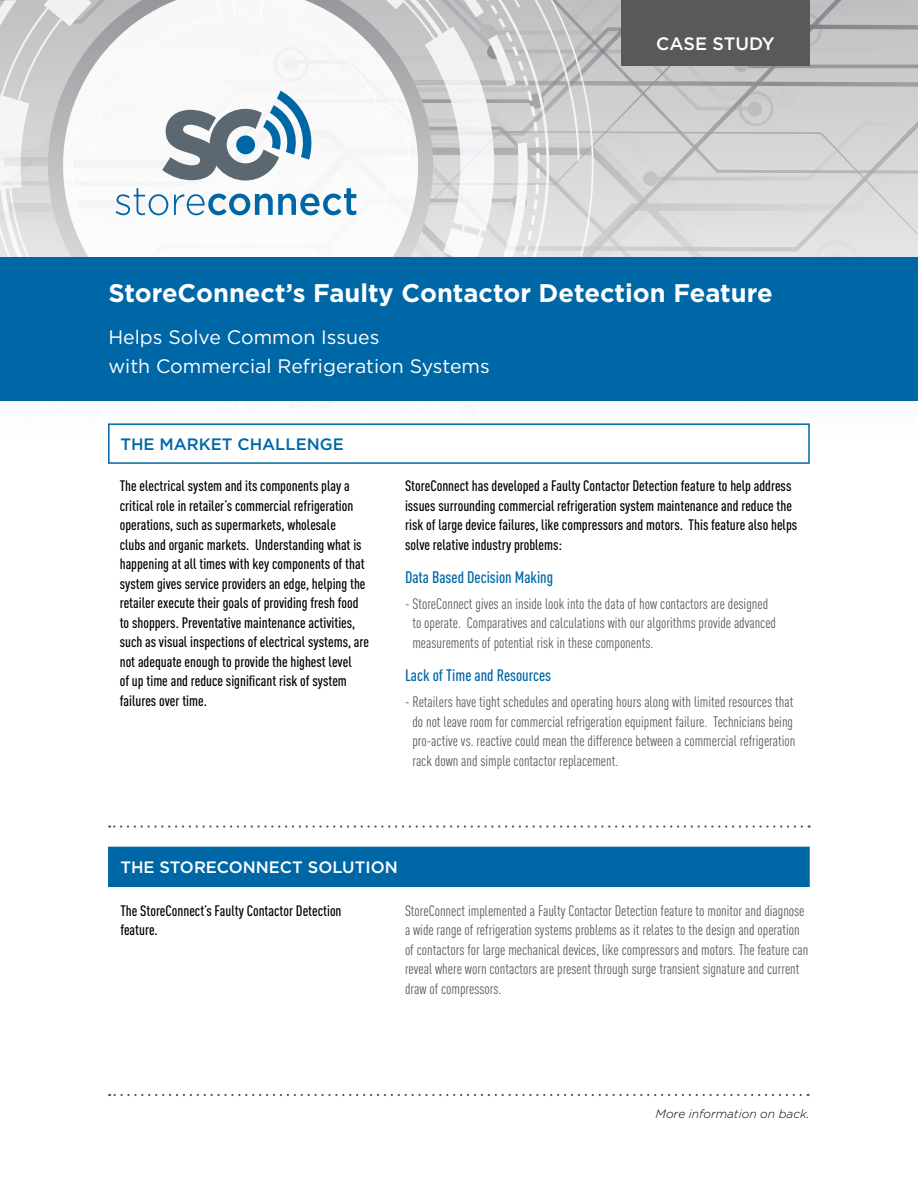
<style>
.page{position:relative;width:918px;height:1188px;background:#fff}
.page>*{position:absolute;margin:0;border:0;box-sizing:border-box;transform-origin:0 0}
.t1{font:700 25.5px "Gotham";color:#fff}
.t2{font:19.5px/28.5px "Gotham";color:#fff}
.t3{font:500 18px "Gotham";color:#fff}
.t4{font:500 condensed 16.5px "DINOT";color:#0067a6}
.t5{font:500 16.5px "Gotham";color:#fff}
.t6{font:500 16.5px "Gotham";color:#0067a6}
.t7{font:500 condensed 15px/19.5px "DINOT";color:#000}
.t8{font:condensed 15px/19.5px "DINOT";color:#58595b}
.t9{font:italic 300 12px "Gotham";color:#000}
</style>
<div class="page">
<svg style="left:594px;top:185px;width:324px;height:73px;background:#d8dadc"></svg>
<svg style="left:0;top:181px;width:580px;height:77px;fill:#f5f5f5"></svg>
<svg style="left:10px;top:188px;width:557px;height:70px"></svg>
<svg style="left:0;top:0;width:918px;height:181px"></svg>
<div style="left:0;top:258px;width:918px;height:143px;background:#0067a6"></div>
<div style="left:108px;top:423px;width:702px;height:41px;background:#fff;border:2px solid #0067a6"></div>
<div style="left:108px;top:847px;width:702px;height:40px;background:#0067a6"></div>
<svg style="left:109px;top:825px;width:693px;height:3px"></svg>
<svg style="left:109px;top:1094px;width:692px;height:2px"></svg>
<div style="left:621px;top:0;width:189px;height:66px;background:#58595b"></div>
<p class="t3" style="left:656px;top:33px;width:120px">CASE STUDY</p>
<h1 class="t1" style="left:108px;top:278px;width:666px">StoreConnect’s Faulty Contactor Detection Feature</h1>
<h2 class="t2" style="left:108px;top:323px;width:383px">Helps Solve Common Issues<br>with Commercial Refrigeration Systems</h2>
<p class="t6" style="left:120px;top:434px;width:225px">THE MARKET CHALLENGE</p>
<p class="t7" style="left:120px;top:476px;width:251px">The electrical system and its components play a critical role in retailer’s commercial refrigeration operations, such as supermarkets, wholesale<br>clubs and organic markets. Understanding what is happening at all times with key components of that system gives service providers an edge, helping the retailer execute their goals of providing fresh food to shoppers. Preventative maintenance activities, such as visual inspections of electrical systems, are not adequate enough to provide the highest level<br>of up time and reduce significant risk of system failures over time.</p>
<p class="t7" style="left:405px;top:476px;width:394px">StoreConnect has developed a Faulty Contactor Detection feature to help address issues surrounding commercial refrigeration system maintenance and reduce the risk of large device failures, like compressors and motors. This feature also helps solve relative industry problems:</p>
<p class="t4" style="left:405px;top:567px;width:150px">Data Based Decision Making</p>
<p class="t8" style="left:412px;top:594px;width:365px;text-indent:-7px">- StoreConnect gives an inside look into the data of how contactors are designed to operate. Comparatives and calculations with our algorithms provide advanced measurements of potential risk in these components.</p>
<p class="t4" style="left:405px;top:665px;width:148px">Lack of Time and Resources</p>
<p class="t8" style="left:412px;top:692px;width:385px;text-indent:-7px">- Retailers have tight schedules and operating hours along with limited resources that do not leave room for commercial refrigeration equipment failure. Technicians being pro-active vs. reactive could mean the difference between a commercial refrigeration rack down and simple contactor replacement.</p>
<p class="t5" style="left:120px;top:857px;width:279px">THE STORECONNECT SOLUTION</p>
<p class="t7" style="left:120px;top:900px;width:223px">The StoreConnect’s Faulty Contactor Detection feature.</p>
<p class="t8" style="left:405px;top:901px;width:405px">StoreConnect implemented a Faulty Contactor Detection feature to monitor and diagnose a wide range of refrigeration systems problems as it relates to the design and operation of contactors for large mechanical devices, like compressors and motors. The feature can reveal where worn contactors are present through surge transient signature and current draw of compressors.</p>
<p class="t9" style="left:656px;top:1106px;width:156px">More information on back.</p>
</div>
